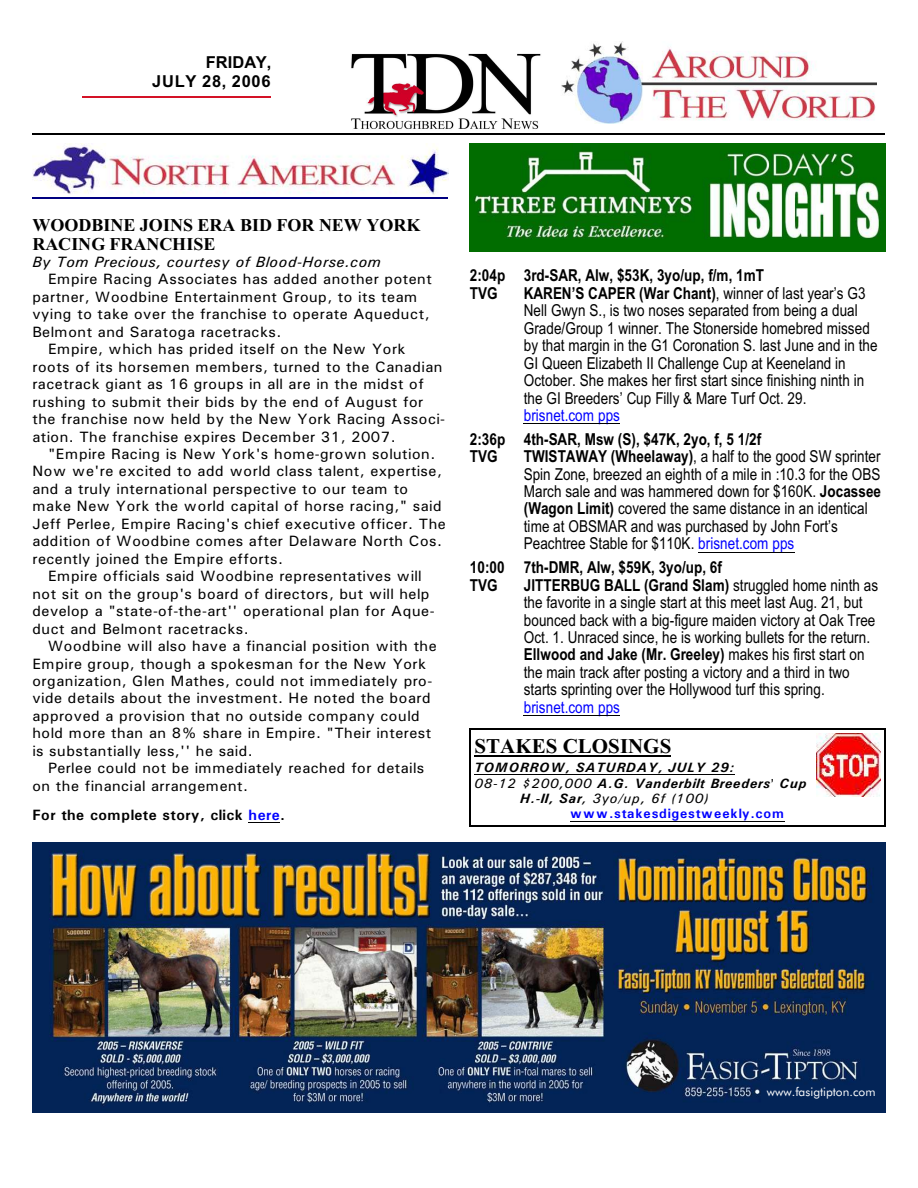
<style>
.page{position:relative;width:918px;height:1188px;background:#fff}
.page>*{position:absolute;margin:0;border:0;box-sizing:border-box;transform-origin:0 0}
.t1{font:700 21px "Times New Roman";letter-spacing:.005em;color:#000}
.t2{font:700 18px/19px "Times New Roman";color:#000}
.t3{font:16.5px/17.4px "Arial Narrow";letter-spacing:.005em;color:#000}
.t4{font:700 16.5px/17.4px "Arial Narrow";letter-spacing:.005em;color:#000}
.t5{font:16.5px "Arial Narrow";letter-spacing:.005em;color:#00f}
.t6{font:700 16.5px/19.8px "Arial";letter-spacing:.04em;color:#000;text-align:right}
.t7{font:15px "Univers";letter-spacing:.03em;color:#000}
.t8{font:italic 15px "Univers";letter-spacing:.03em;color:#000}
.t9{font:700 15px "Univers";letter-spacing:.03em;color:#000}
.t10{font:italic 700 13.5px "Univers";letter-spacing:.065em;color:#000}
.t11{font:700 13.5px "Univers";letter-spacing:.065em;color:#00f}
.t12{font:italic 13.5px "Univers";letter-spacing:.065em;color:#000}
.t13{font:12px "Futura Bk BT";letter-spacing:.01em;color:#fff}
.s1{color:#00f}
.s2{font-weight:700}
.s3{font-weight:400}
</style>
<div class="page">
<hr style="left:82px;top:96px;width:189px;height:2px;background:#d41226">
<img style="left:561px;top:41px;width:315px;height:82px">
<img style="left:351px;top:53px;width:190px;height:77px">
<hr style="left:32px;top:134px;width:853px;height:1px;background:#000">
<img style="left:32px;top:143px;width:416px;height:51px">
<hr style="left:32px;top:197px;width:416px;height:1px;background:#000080">
<img style="left:470px;top:143px;width:416px;height:109px">
<hr style="left:524px;top:424px;width:96px;height:1px;background:#000">
<hr style="left:698px;top:552px;width:96px;height:1px;background:#000">
<hr style="left:524px;top:715px;width:96px;height:1px;background:#000">
<img style="left:816px;top:734px;width:65px;height:62px">
<hr style="left:474px;top:756px;width:197px;height:1px;background:#000">
<hr style="left:474px;top:774px;width:261px;height:1px;background:#000">
<hr style="left:570px;top:821px;width:215px;height:1px;background:#000">
<hr style="left:470px;top:728px;width:1px;height:99px;background:#000">
<hr style="left:884px;top:728px;width:1px;height:99px;background:#000">
<hr style="left:470px;top:728px;width:415px;height:1px;background:#000">
<hr style="left:470px;top:825px;width:415px;height:2px;background:#000">
<hr style="left:249px;top:822px;width:31px;height:1px;background:#000">
<img style="left:32px;top:842px;width:854px;height:270px">
<p class="t6" style="left:152px;top:53px;width:121px">FRIDAY,<br>JULY 28, 2006</p>
<p class="t2" style="left:32px;top:217px;width:390px">WOODBINE JOINS ERA BID FOR NEW YORK<br>RACING FRANCHISE</p>
<p class="t8" style="left:32px;top:257px;width:350px">By Tom Precious, courtesy of Blood-Horse.com</p>
<p class="t7" style="left:48px;top:274px;width:385px">Empire Racing Associates has added another potent</p>
<p class="t7" style="left:32px;top:292px;width:386px">partner, Woodbine Entertainment Group, to its team</p>
<p class="t7" style="left:32px;top:309px;width:399px">vying to take over the franchise to operate Aqueduct,</p>
<p class="t7" style="left:32px;top:326px;width:251px">Belmont and Saratoga racetracks.</p>
<p class="t7" style="left:48px;top:344px;width:359px">Empire, which has prided itself on the New York</p>
<p class="t7" style="left:32px;top:361px;width:412px">roots of its horsemen members, turned to the Canadian</p>
<p class="t7" style="left:32px;top:379px;width:393px">racetrack giant as 16 groups in all are in the midst of</p>
<p class="t7" style="left:32px;top:396px;width:393px">rushing to submit their bids by the end of August for</p>
<p class="t7" style="left:32px;top:414px;width:414px">the franchise now held by the New York Racing Associ-</p>
<p class="t7" style="left:32px;top:431px;width:365px">ation. The franchise expires December 31, 2007.</p>
<p class="t7" style="left:48px;top:449px;width:389px">"Empire Racing is New York's home-grown solution.</p>
<p class="t7" style="left:32px;top:466px;width:411px">Now we're excited to add world class talent, expertise,</p>
<p class="t7" style="left:32px;top:484px;width:377px">and a truly international perspective to our team to</p>
<p class="t7" style="left:32px;top:501px;width:411px">make New York the world capital of horse racing," said</p>
<p class="t7" style="left:32px;top:519px;width:415px">Jeff Perlee, Empire Racing's chief executive officer. The</p>
<p class="t7" style="left:32px;top:536px;width:411px">addition of Woodbine comes after Delaware North Cos.</p>
<p class="t7" style="left:32px;top:553px;width:252px">recently joined the Empire efforts.</p>
<p class="t7" style="left:48px;top:571px;width:375px">Empire officials said Woodbine representatives will</p>
<p class="t7" style="left:32px;top:588px;width:399px">not sit on the group's board of directors, but will help</p>
<p class="t7" style="left:32px;top:606px;width:404px">develop a "state-of-the-art'' operational plan for Aque-</p>
<p class="t7" style="left:32px;top:623px;width:218px">duct and Belmont racetracks.</p>
<p class="t7" style="left:48px;top:641px;width:390px">Woodbine will also have a financial position with the</p>
<p class="t7" style="left:32px;top:658px;width:395px">Empire group, though a spokesman for the New York</p>
<p class="t7" style="left:32px;top:676px;width:402px">organization, Glen Mathes, could not immediately pro-</p>
<p class="t7" style="left:32px;top:693px;width:400px">vide details about the investment. He noted the board</p>
<p class="t7" style="left:32px;top:711px;width:389px">approved a provision that no outside company could</p>
<p class="t7" style="left:32px;top:728px;width:400px">hold more than an 8% share in Empire. "Their interest</p>
<p class="t7" style="left:32px;top:745px;width:222px">is substantially less,'' he said.</p>
<p class="t7" style="left:48px;top:763px;width:378px">Perlee could not be immediately reached for details</p>
<p class="t7" style="left:32px;top:780px;width:217px">on the financial arrangement.</p>
<p class="t9" style="left:32px;top:809px;width:254px">For the complete story, click <span class="s1">here</span>.</p>
<p class="t4" style="left:470px;top:268px;width:296px">2:04p 3rd-SAR, Alw, $53K, 3yo/up, f/m, 1mT<br>TVG</p>
<p class="t3" style="left:524px;top:286px;width:355px"><span class="s2">KAREN’S CAPER (War Chant)</span>, winner of last year’s G3<br>Nell Gwyn S., is two noses separated from being a dual Grade/Group 1 winner. The Stonerside homebred missed by that margin in the G1 Coronation S. last June and in the GI Queen Elizabeth II Challenge Cup at Keeneland in October. She makes her first start since finishing ninth in the GI Breeders’ Cup Filly &amp; Mare Turf Oct. 29.</p>
<p class="t5" style="left:524px;top:409px;width:98px">brisnet.com pps</p>
<p class="t4" style="left:470px;top:432px;width:293px">2:36p 4th-SAR, Msw (S), $47K, 2yo, f, 5 1/2f<br>TVG</p>
<p class="t3" style="left:524px;top:449px;width:359px"><span class="s2">TWISTAWAY (Wheelaway)</span>, a half to the good SW sprinter Spin Zone, breezed an eighth of a mile in :10.3 for the OBS March sale and was hammered down for $160K. <span class="s2">Jocassee (Wagon Limit)</span> covered the same distance in an identical time at OBSMAR and was purchased by John Fort’s Peachtree Stable for $110K. <span class="s1">brisnet.com pps</span></p>
<p class="t4" style="left:470px;top:560px;width:254px">10:00 7th-DMR, Alw, $59K, 3yo/up, 6f<br>TVG</p>
<p class="t3" style="left:524px;top:578px;width:356px"><span class="s2">JITTERBUG BALL (Grand Slam)</span> struggled home ninth as the favorite in a single start at this meet last Aug. 21, but bounced back with a big-figure maiden victory at Oak Tree Oct. 1. Unraced since, he is working bullets for the return.<br><span class="s2">Ellwood and Jake (Mr. Greeley)</span> makes his first start on the main track after posting a victory and a third in two starts sprinting over the Hollywood turf this spring.</p>
<p class="t5" style="left:524px;top:701px;width:98px">brisnet.com pps</p>
<h1 class="t1" style="left:474px;top:739px;width:198px">STAKES CLOSINGS</h1>
<p class="t10" style="left:474px;top:763px;width:261px">TOMORROW, SATURDAY, JULY 29:</p>
<p class="t10" style="left:474px;top:778px;width:333px"><span class="s3">08-12 $200,000</span> A.G. Vanderbilt Breeders Cup</p>
<p class="t12" style="left:520px;top:794px;width:190px"><span class="s2">H.-II, Sar</span>, 3yo/up, 6f (100)</p>
<p class="t11" style="left:570px;top:809px;width:215px">www.stakesdigestweekly.com</p>
<p class="t13" style="left:767px;top:1087px;width:110px">www.fasigtipton.com</p>
</div>
